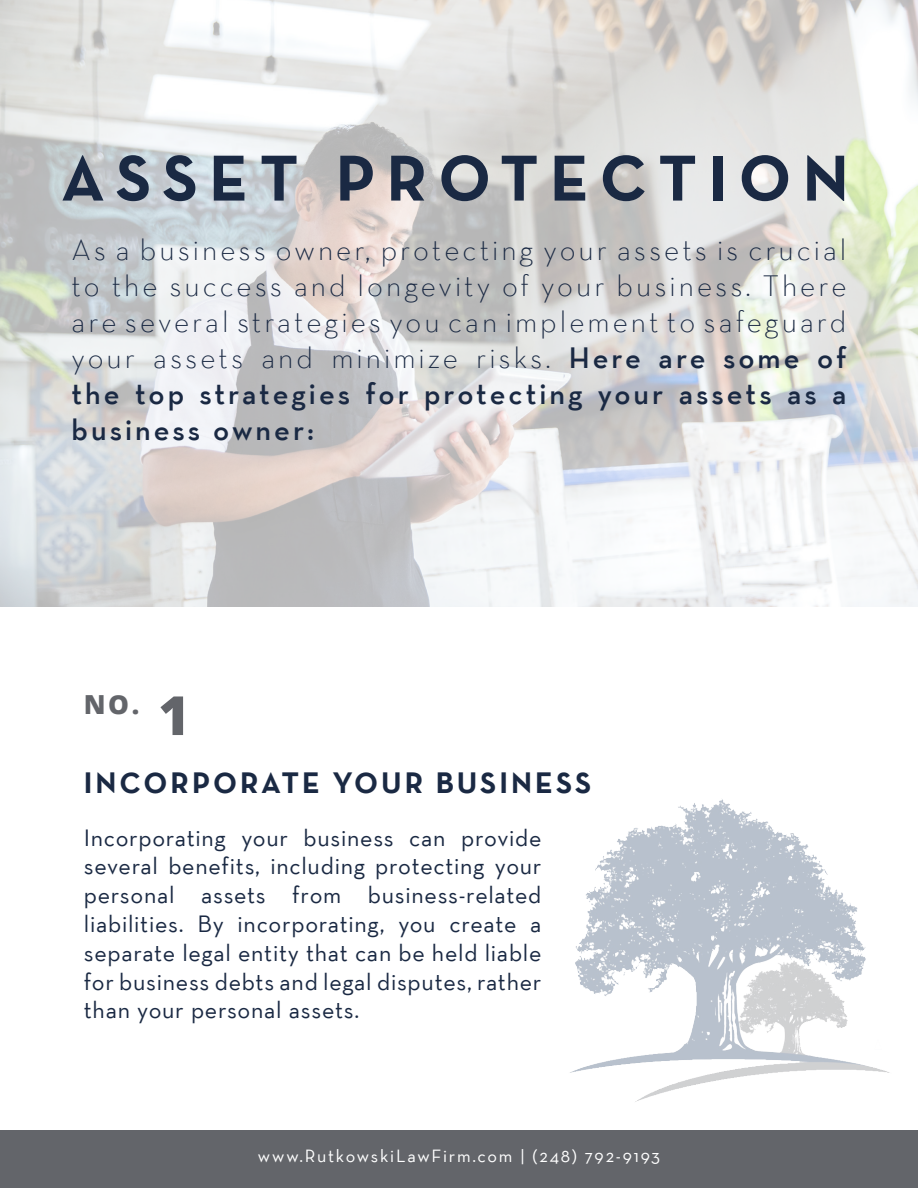
<style>
.page{position:relative;width:918px;height:1188px;background:#fff}
.page>*{position:absolute;margin:0;border:0;box-sizing:border-box;transform-origin:0 0}
.t1{font:700 66px "Neutra Text";letter-spacing:.17em;color:#1a2943}
.t2{font:300 30px/36px "Neutra Text";letter-spacing:.1em;color:#1a2943;text-align:justify}
.t3{font:700 30px "Neutra Text";letter-spacing:.1em;color:#1a2943}
.t4{font:800 26.25px "Open Sans";color:#63656a}
.t5{font:24px/28.8px "Neutra Text";letter-spacing:.03em;color:#1a2943;text-align:justify}
.t6{font:18px "Neutra Text";letter-spacing:.1em;color:#fff}
.s1{font-weight:600}
.s2{font-size:54px}
</style>
<div class="page">
<img style="left:0;top:0;width:918px;height:607px">
<div style="left:0;top:1130px;width:918px;height:58px;background:#63656a"></div>
<img style="left:570px;top:799px;width:320px;height:303px">
<p class="t1" style="left:61px;top:137px;width:789px">ASSET PROTECTION</p>
<p class="t2" style="left:72px;top:231px;width:776px">As a business owner, protecting your assets is crucial to the success and longevity of your business. There are several strategies you can implement to safeguard your assets and minimize risks. <span class="s1">Here are some of the top strategies for protecting your assets as a business owner:</span></p>
<p class="t4" style="left:84px;top:685px;width:108px">NO. <span class="s2">1</span></p>
<p class="t3" style="left:84px;top:764px;width:509px">INCORPORATE YOUR BUSINESS</p>
<p class="t5" style="left:84px;top:823px;width:459px">Incorporating your business can provide several benefits, including protecting your personal assets from business-related liabilities. By incorporating, you create a separate legal entity that can be held liable for business debts and legal disputes, rather than your personal assets.</p>
<p class="t6" style="left:258px;top:1145px;width:404px">www.RutkowskiLawFirm.com | (248) 792-9193</p>
</div>
